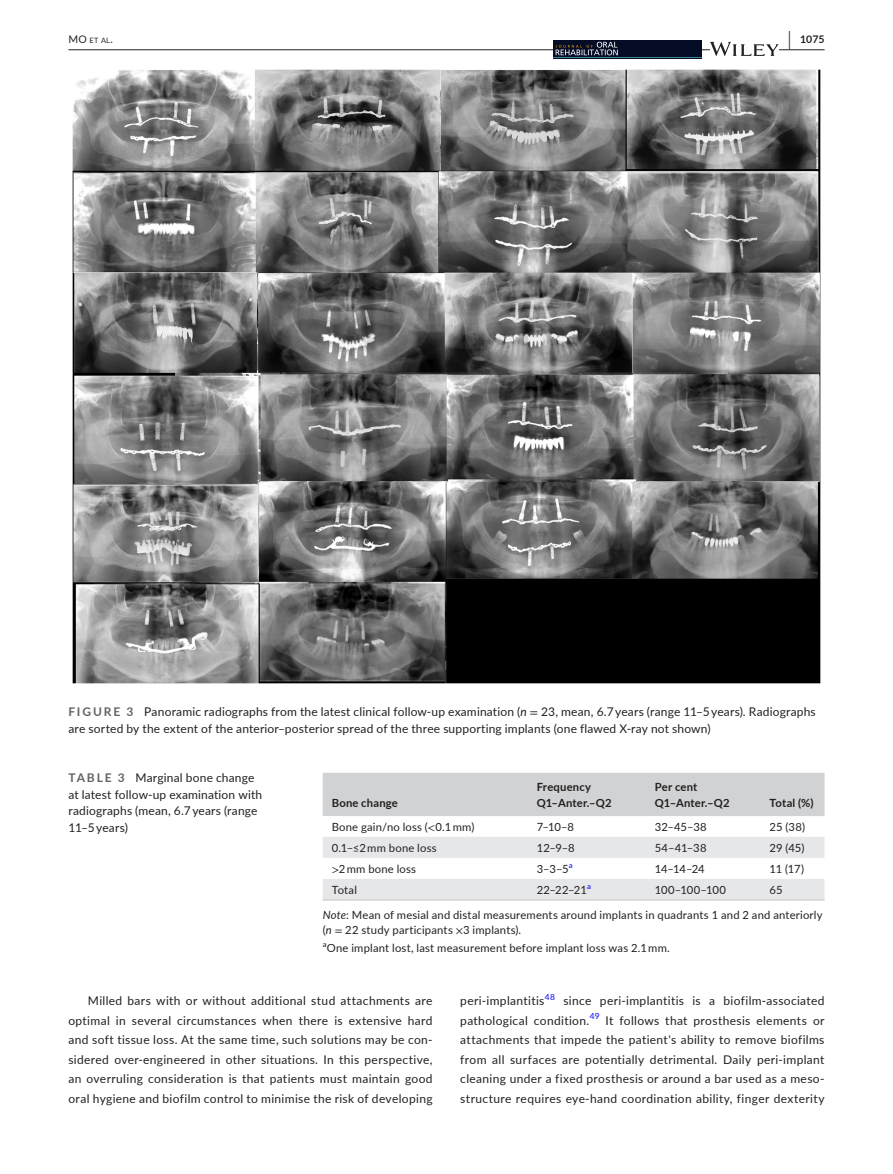
<style>
.page{position:relative;width:893px;height:1174px;background:#fff}
.page>*{position:absolute;margin:0;border:0;box-sizing:border-box;transform-origin:0 0}
.t1{font:12px/19.5px "Lato";letter-spacing:.015em;color:#231f20;text-align:justify}
.t2{font:11.25px/15.8px "Lato";letter-spacing:.02em;color:#231f20}
.t3{font:700 11.25px/15.8px "Lato";letter-spacing:.02em;color:#231f20}
.t4{font:700 10.5px "Lato";color:#231f20}
.t5{font:7.8px "Lato";color:#00f}
.t6{font:7.8px "Lato";color:#231f20}
.t7{font:7.35px "Lato";color:#231f20}
.s1{font-size:10.5px}
.s2{font-size:19.5px}
.s3{font-weight:700;color:#636366}
.s4{font-style:italic}
.s5{font-family:"STIX"}
</style>
<div class="page">
<hr style="left:68px;top:49px;width:756px;height:1px;background:#231f20">
<div style="left:553px;top:40px;width:148px;height:18px;background:#050c26"></div>
<hr style="left:553px;top:57px;width:148px;height:1px;background:#3e8690">
<svg style="left:556px;top:42px;width:62px;height:13px"></svg>
<svg style="left:710px;top:42px;width:69px;height:14px"></svg>
<img style="left:73px;top:69px;width:747px;height:615px">
<div style="left:323px;top:773px;width:501px;height:43px;background:#d1d2d4"></div>
<svg style="left:323px;top:837px;width:501px;height:62px"></svg>
<hr style="left:323px;top:899px;width:205px;height:1px;background:#d1d2d4">
<hr style="left:528px;top:899px;width:118px;height:1px;background:#d1d2d4">
<hr style="left:646px;top:899px;width:114px;height:1px;background:#d1d2d4">
<hr style="left:760px;top:899px;width:64px;height:1px;background:#d1d2d4">
<p class="t7" style="left:68px;top:35px;width:46px"><span class="s1">MO</span> et al<span class="s1">.</span></p>
<p class="t4" style="left:789px;top:31px;width:37px"><span class="s2">|</span> 1075</p>
<p class="t1" style="left:68px;top:703px;width:749px;line-height:16.5px"><span class="s3">FIGURE 3</span> Panoramic radiographs from the latest clinical follow-up examination (<span class="s4">n</span> <span class="s5">=</span> 23, mean, 6.7 years (range 11–5 years). Radiographs are sorted by the extent of the anterior–posterior spread of the three supporting implants (one flawed X-ray not shown)</p>
<p class="t1" style="left:68px;top:769px;width:195px;line-height:16.5px;text-align:left"><span class="s3">TABLE 3</span> Marginal bone change at latest follow-up examination with radiographs (mean, 6.7 years (range<br>11–5 years)</p>
<p class="t3" style="left:332px;top:794px;width:68px">Bone change</p>
<p class="t3" style="left:537px;top:778px;width:76px">Frequency<br>Q1–Anter.–Q2</p>
<p class="t3" style="left:655px;top:778px;width:76px">Per cent<br>Q1–Anter.–Q2</p>
<p class="t3" style="left:769px;top:794px;width:46px">Total (%)</p>
<p class="t2" style="left:332px;top:818px;width:144px">Bone gain/no loss (<span class="s5">&lt;</span>0.1 mm)</p>
<p class="t2" style="left:537px;top:818px;width:39px">7–10–8</p>
<p class="t2" style="left:655px;top:818px;width:53px">32–45–38</p>
<p class="t2" style="left:769px;top:818px;width:37px">25 (38)</p>
<p class="t2" style="left:332px;top:839px;width:106px">0.1–≤2 mm bone loss</p>
<p class="t2" style="left:537px;top:839px;width:40px">12–9–8</p>
<p class="t2" style="left:655px;top:839px;width:53px">54–41–38</p>
<p class="t2" style="left:769px;top:839px;width:37px">29 (45)</p>
<p class="t2" style="left:332px;top:860px;width:86px"><span class="s5">&gt;</span>2 mm bone loss</p>
<p class="t2" style="left:537px;top:860px;width:34px">3–3–5</p>
<p class="t5" style="left:569px;top:859px;width:5px">a</p>
<p class="t2" style="left:655px;top:860px;width:51px">14–14–24</p>
<p class="t2" style="left:769px;top:860px;width:36px">11 (17)</p>
<p class="t2" style="left:332px;top:881px;width:27px">Total</p>
<p class="t2" style="left:537px;top:881px;width:52px">22–22–21</p>
<p class="t5" style="left:587px;top:880px;width:5px">a</p>
<p class="t2" style="left:655px;top:881px;width:73px">100–100–100</p>
<p class="t2" style="left:769px;top:881px;width:15px">65</p>
<p class="t2" style="left:323px;top:906px;width:501px"><span class="s4">Note</span>: Mean of mesial and distal measurements around implants in quadrants 1 and 2 and anteriorly (<span class="s4">n</span> <span class="s5">=</span> 22 study participants <span class="s5">×</span>3 implants).</p>
<p class="t6" style="left:323px;top:939px;width:5px">a</p>
<p class="t2" style="left:327px;top:940px;width:345px">One implant lost, last measurement before implant loss was 2.1 mm.</p>
<p class="t1" style="left:68px;top:990px;width:366px;text-indent:20px">Milled bars with or without additional stud attachments are optimal in several circumstances when there is extensive hard and soft tissue loss. At the same time, such solutions may be con&shy;sidered over-engineered in other situations. In this perspective, an overruling consideration is that patients must maintain good oral hygiene and biofilm control to minimise the risk of developing</p>
<p class="t1" style="left:460px;top:990px;width:366px">peri-implantitis<sup>48</sup> since peri-implantitis is a biofilm-associated pathological condition.<sup>49</sup> It follows that prosthesis elements or attachments that impede the patient's ability to remove biofilms from all surfaces are potentially detrimental. Daily peri-implant cleaning under a fixed prosthesis or around a bar used as a meso&shy;structure requires eye-hand coordination ability, finger dexterity</p>
</div>
